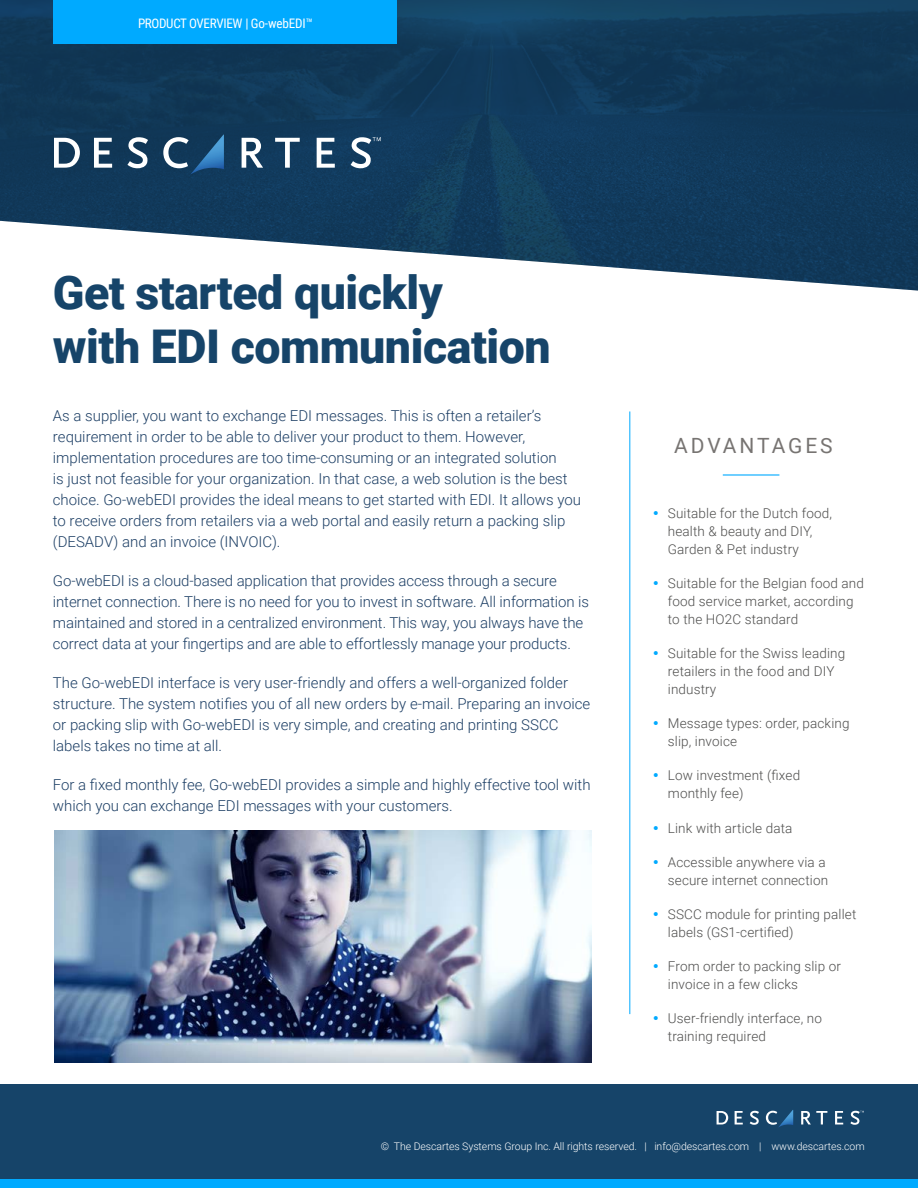
<style>
.page{position:relative;width:918px;height:1188px;background:#fff}
.page>*{position:absolute;margin:0;border:0;box-sizing:border-box;transform-origin:0 0}
.Product_Name{font:900 46.5px/54px "Roboto";letter-spacing:-.01em;color:#164469}
.Heads{font:21px "Roboto";letter-spacing:.135em;color:#777472}
.Overview_Text{font:300 15px/21px "Roboto";color:#1d3f65}
.t1{font:300 13.5px/18px "Roboto";letter-spacing:.01em;color:#4e4e4d}
.t2{font:13.2px "Roboto Condensed";letter-spacing:-.025em;color:#fff}
.t3{font:300 10.5px "Roboto";letter-spacing:-.005em;color:#fff}
</style>
<div class="page">
<img style="left:0;top:0;width:918px;height:291px">
<div style="left:53px;top:0;width:344px;height:43px;background:#0af"></div>
<svg style="left:54px;top:138px;width:26px;height:30px"></svg>
<svg style="left:94px;top:138px;width:18px;height:30px"></svg>
<svg style="left:127px;top:137px;width:21px;height:31px"></svg>
<svg style="left:242px;top:138px;width:21px;height:30px"></svg>
<svg style="left:275px;top:138px;width:25px;height:30px"></svg>
<svg style="left:317px;top:138px;width:18px;height:30px"></svg>
<svg style="left:351px;top:137px;width:30px;height:31px"></svg>
<svg style="left:163px;top:135px;width:61px;height:40px;background:#335e82"></svg>
<hr style="left:630px;top:411px;width:1px;height:603px;background:#0af">
<img style="left:54px;top:831px;width:538px;height:231px">
<hr style="left:723px;top:474px;width:56px;height:2px;background:#0af">
<div style="left:0;top:1084px;width:918px;height:104px;background:#164469"></div>
<div style="left:0;top:1179px;width:918px;height:9px;background:#0af"></div>
<svg style="left:717px;top:1111px;width:11px;height:13px"></svg>
<svg style="left:735px;top:1111px;width:8px;height:13px"></svg>
<svg style="left:750px;top:1111px;width:9px;height:14px"></svg>
<svg style="left:801px;top:1111px;width:26px;height:13px"></svg>
<svg style="left:835px;top:1111px;width:8px;height:13px"></svg>
<svg style="left:850px;top:1111px;width:14px;height:14px"></svg>
<svg style="left:766px;top:1110px;width:27px;height:18px"></svg>
<p class="t2" style="left:138px;top:15px;width:176px">PRODUCT OVERVIEW | Go-webEDI™</p>
<p class="Product_Name" style="left:53px;top:264px;width:499px">Get started quickly<br>with EDI communication</p>
<p class="Overview_Text" style="left:53px;top:405px;width:530px">As a supplier, you want to exchange EDI messages. This is often a retailer’s requirement in order to be able to deliver your product to them. However, implementation procedures are too time-consuming or an integrated solution<br>is just not feasible for your organization. In that case, a web solution is the best choice. Go-webEDI provides the ideal means to get started with EDI. It allows you to receive orders from retailers via a web portal and easily return a packing slip (DESADV) and an invoice (INVOIC).</p>
<p class="Overview_Text" style="left:53px;top:570px;width:538px">Go-webEDI is a cloud-based application that provides access through a secure internet connection. There is no need for you to invest in software. All information is maintained and stored in a centralized environment. This way, you always have the correct data at your fingertips and are able to effortlessly manage your products.</p>
<p class="Overview_Text" style="left:53px;top:672px;width:539px">The Go-webEDI interface is very user-friendly and offers a well-organized folder structure. The system notifies you of all new orders by e-mail. Preparing an invoice or packing slip with Go-webEDI is very simple, and creating and printing SSCC labels takes no time at all.</p>
<p class="Overview_Text" style="left:53px;top:774px;width:539px">For a fixed monthly fee, Go-webEDI provides a simple and highly effective tool with which you can exchange EDI messages with your customers.</p>
<p class="Heads" style="left:674px;top:431px;width:160px">ADVANTAGES</p>
<p class="t1" style="left:668px;top:503px;width:166px">Suitable for the Dutch food, health &amp; beauty and DIY,<br>Garden &amp; Pet industry</p>
<p class="t1" style="left:668px;top:574px;width:198px">Suitable for the Belgian food and food service market, according to the HO2C standard</p>
<p class="t1" style="left:668px;top:644px;width:179px">Suitable for the Swiss leading retailers in the food and DIY industry</p>
<p class="t1" style="left:668px;top:714px;width:183px">Message types: order, packing slip, invoice</p>
<p class="t1" style="left:668px;top:766px;width:134px">Low investment (fixed monthly fee)</p>
<p class="t1" style="left:668px;top:818px;width:126px">Link with article data</p>
<p class="t1" style="left:668px;top:853px;width:162px">Accessible anywhere via a secure internet connection</p>
<p class="t1" style="left:668px;top:905px;width:190px">SSCC module for printing pallet labels (GS1-certified)</p>
<p class="t1" style="left:668px;top:957px;width:175px">From order to packing slip or invoice in a few clicks</p>
<p class="t1" style="left:668px;top:1009px;width:156px">User-friendly interface, no training required</p>
<p class="t3" style="left:381px;top:1139px;width:485px">© The Descartes Systems Group Inc. All rights reserved. | info@descartes.com | www.descartes.com</p>
</div>
